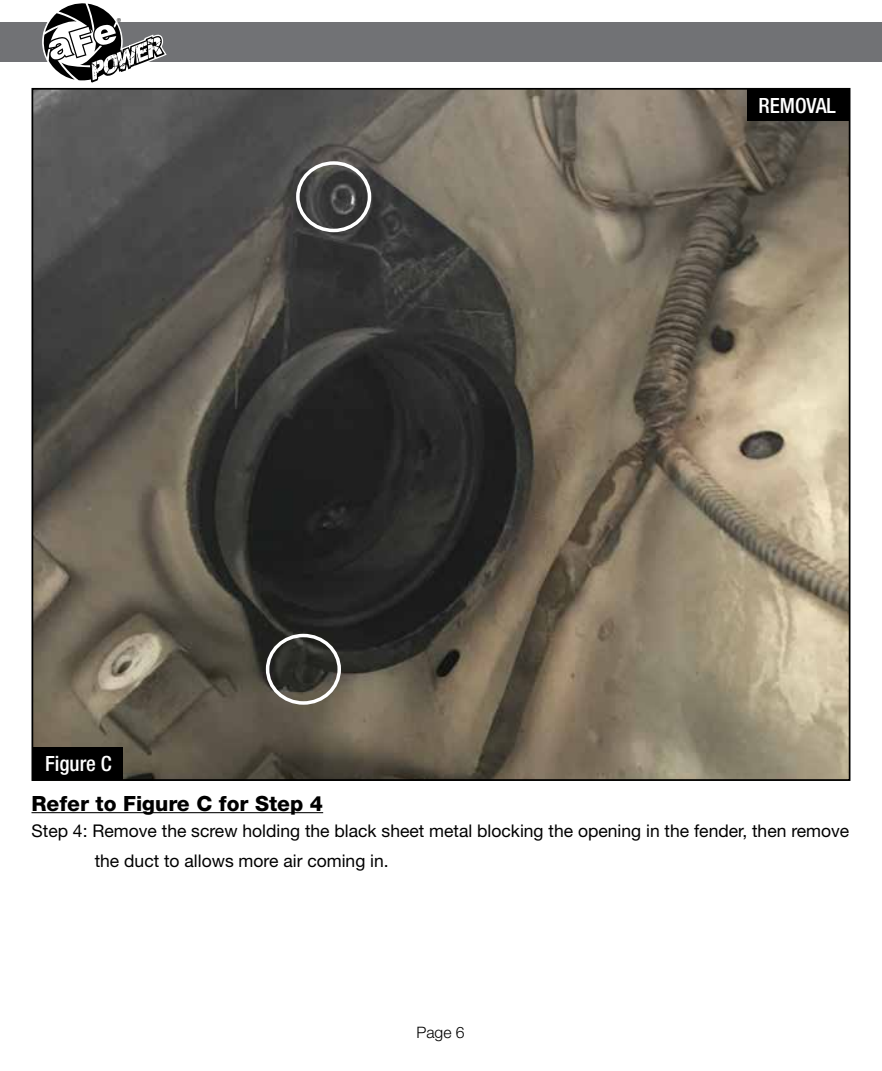
<style>
.page{position:relative;width:882px;height:1071px;background:#fff}
.page>*{position:absolute;margin:0;border:0;box-sizing:border-box;transform-origin:0 0}
.t1{font:800 21px "Helvetica Neue";color:#000}
.t2{font:500 condensed 21px "Helvetica Neue";color:#fff}
.t3{font:17.5px/29.8px "Helvetica Neue";color:#000}
.t4{font:300 15.75px "Helvetica Neue";color:#000}
.t5{font:8.75px "Myriad";color:#000}
</style>
<div class="page">
<div style="left:0;top:23px;width:882px;height:39px;background:#717275"></div>
<svg style="left:43px;top:3px;width:124px;height:80px"></svg>
<img style="left:35px;top:91px;width:812px;height:687px">
<hr style="left:32px;top:812px;width:291px;height:1px;background:#000">
<div style="left:33px;top:747px;width:90px;height:33px;background:#000"></div>
<div style="left:747px;top:88px;width:103px;height:33px;background:#000"></div>
<div style="left:296px;top:161px;width:75px;height:71px;border:4px solid #fff;border-radius:50%"></div>
<div style="left:266px;top:634px;width:75px;height:71px;border:4px solid #fff;border-radius:50%"></div>
<p class="t5" style="left:117px;top:17px;width:6px">®</p>
<p class="t2" style="left:45px;top:751px;width:68px">Figure C</p>
<p class="t2" style="left:759px;top:93px;width:79px">REMOVAL</p>
<p class="t1" style="left:32px;top:791px;width:293px">Refer to Figure C for Step 4</p>
<p class="t3" style="left:95px;top:816px;width:756px;text-indent:-63px">Step 4: Remove the screw holding the black sheet metal blocking the opening in the fender, then remove the duct to allows more air coming in.</p>
<p class="t4" style="left:416px;top:1023px;width:50px">Page 6</p>
</div>
